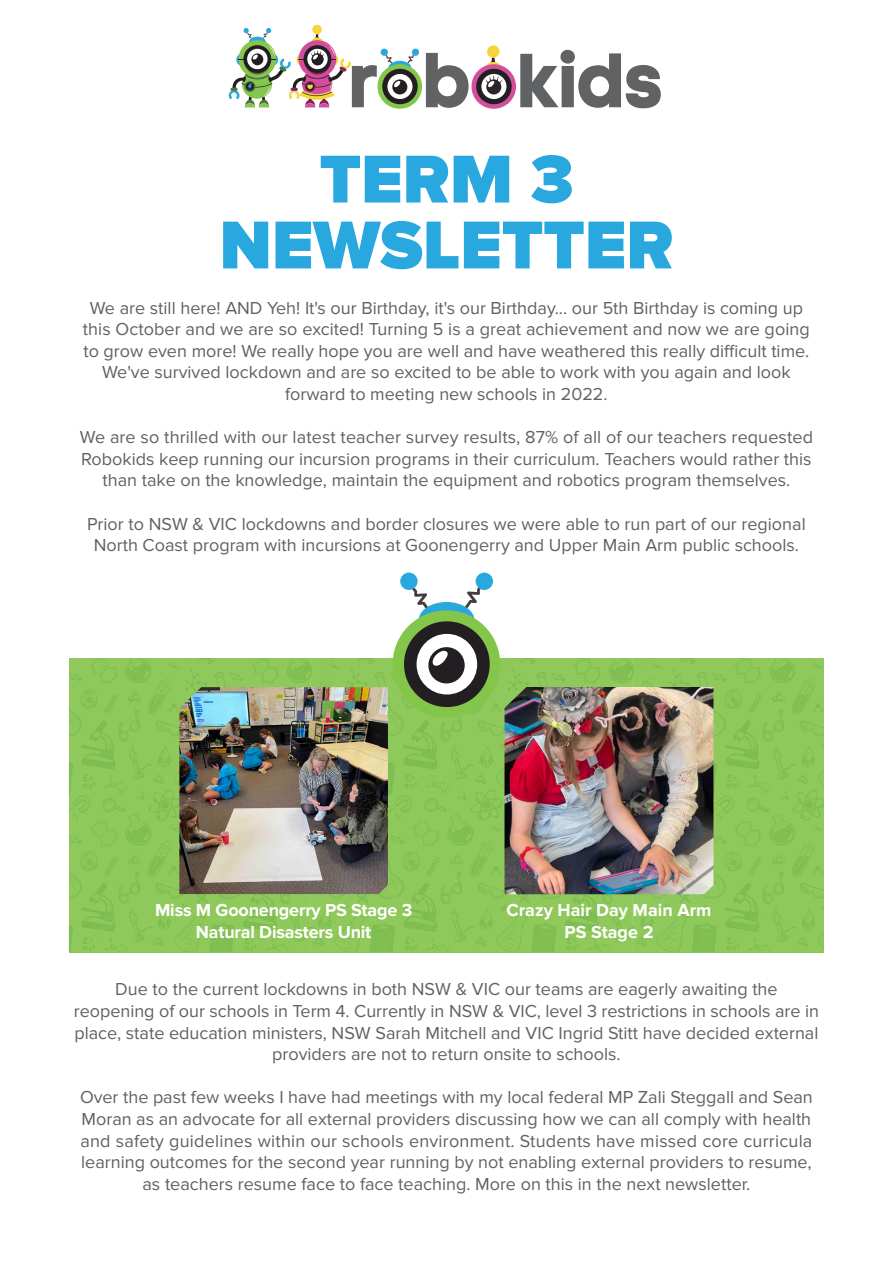
<style>
.page{position:relative;width:893px;height:1263px;background:#fff}
.page>*{position:absolute;margin:0;border:0;box-sizing:border-box;transform-origin:0 0}
.t1{font:76.35px "Code Pro Bold LC";color:#616264}
.t2{font:900 70.2px/65.8px "Proxima Nova";letter-spacing:-.005em;color:#29a8e0;text-align:center}
.t3{font:18px/21.6px "Proxima Nova";color:#606163;text-align:center}
.t4{font:700 18px/21.6px "Proxima Nova";letter-spacing:-.01em;color:#fff;text-align:center}
</style>
<div class="page">
<img style="left:69px;top:658px;width:755px;height:293px">
<div style="left:381px;top:49px;width:7px;height:7px;background:#29a8e0;border-radius:50%"></div>
<div style="left:412px;top:49px;width:7px;height:7px;background:#29a8e0;border-radius:50%"></div>
<svg style="left:377px;top:54px;width:45px;height:55px"></svg>
<div style="left:487px;top:45px;width:12px;height:13px;background:#f7d43c;border-radius:50%"></div>
<svg style="left:471px;top:58px;width:45px;height:51px"></svg>
<svg style="left:311px;top:37px;width:12px;height:12px"></svg>
<div style="left:312px;top:25px;width:10px;height:9px;background:#f7d43c;border-radius:50%"></div>
<div style="left:299px;top:40px;width:37px;height:38px;background:#d34d9c;border-radius:50%"></div>
<svg style="left:244px;top:28px;width:8px;height:11px"></svg>
<svg style="left:263px;top:28px;width:8px;height:11px"></svg>
<div style="left:249px;top:37px;width:16px;height:11px;background:#2aaae3;border-radius:50%"></div>
<div style="left:239px;top:40px;width:37px;height:38px;background:#86c54e;border-radius:50%"></div>
<img style="left:229px;top:45px;width:122px;height:62px">
<img style="left:179px;top:687px;width:209px;height:207px">
<img style="left:504px;top:687px;width:209px;height:207px">
<div style="left:400px;top:573px;width:18px;height:17px;background:#29a8e0;border-radius:50%"></div>
<div style="left:476px;top:573px;width:17px;height:17px;background:#29a8e0;border-radius:50%"></div>
<svg style="left:393px;top:585px;width:107px;height:133px"></svg>
<h1 class="t1" style="left:350px;top:33px;width:316px">r b kids</h1>
<h2 class="t2" style="left:219px;top:149px;width:456px">TERM 3<br>NEWSLETTER</h2>
<p class="t3" style="left:83px;top:297px;width:728px">We are still here! AND Yeh! It's our Birthday, it's our Birthday... our 5th Birthday is coming up this October and we are so excited! Turning 5 is a great achievement and now we are going to grow even more! We really hope you are well and have weathered this really difficult time.<br>We've survived lockdown and are so excited to be able to work with you again and look forward to meeting new schools in 2022.</p>
<p class="t3" style="left:80px;top:427px;width:735px">We are so thrilled with our latest teacher survey results, 87% of all of our teachers requested<br>Robokids keep running our incursion programs in their curriculum. Teachers would rather this than take on the knowledge, maintain the equipment and robotics program themselves.</p>
<p class="t3" style="left:87px;top:513px;width:720px">Prior to NSW &amp; VIC lockdowns and border closures we were able to run part of our regional<br>North Coast program with incursions at Goonengerry and Upper Main Arm public schools.</p>
<p class="t4" style="left:155px;top:900px;width:259px">Miss M Goonengerry PS Stage 3<br>Natural Disasters Unit</p>
<p class="t4" style="left:506px;top:900px;width:207px">Crazy Hair Day Main Arm<br>PS Stage 2</p>
<p class="t3" style="left:74px;top:979px;width:746px">Due to the current lockdowns in both NSW &amp; VIC our teams are eagerly awaiting the reopening of our schools in Term 4. Currently in NSW &amp; VIC, level 3 restrictions in schools are in place, state education ministers, NSW Sarah Mitchell and VIC Ingrid Stitt have decided external providers are not to return onsite to schools.</p>
<p class="t3" style="left:80px;top:1087px;width:734px">Over the past few weeks I have had meetings with my local federal MP Zali Steggall and Sean Moran as an advocate for all external providers discussing how we can all comply with health and safety guidelines within our schools environment. Students have missed core curricula learning outcomes for the second year running by not enabling external providers to resume, as teachers resume face to face teaching. More on this in the next newsletter.</p>
</div>
